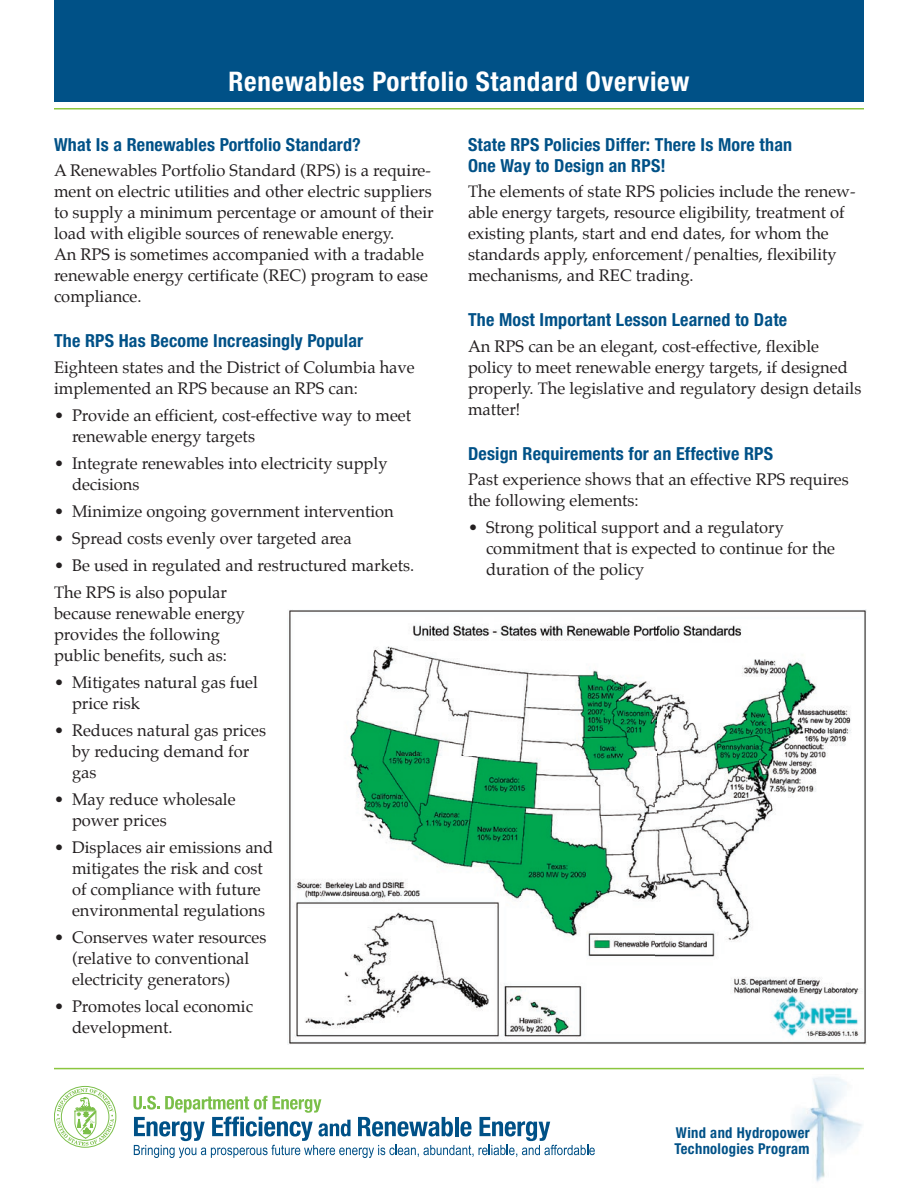
<style>
.page{position:relative;width:918px;height:1188px;background:#fff}
.page>*{position:absolute;margin:0;border:0;box-sizing:border-box;transform-origin:0 0}
.t1{font:700 condensed 27px "Helvetica Neue LT Std";letter-spacing:.025em;color:#fff}
.t2{font:700 condensed 18px/21px "Helvetica Neue LT Std";letter-spacing:.01em;color:#005187}
.t3{font:16.5px/21px "Palatino";color:#231f20}
.t4{font:700 condensed 15px/16.5px "Helvetica Neue LT Std";letter-spacing:.025em;color:#005187}
</style>
<div class="page">
<svg style="left:54px;top:1086px;width:63px;height:62px"></svg>
<svg style="left:133px;top:1096px;width:461px;height:61px"></svg>
<img style="left:793px;top:1077px;width:69px;height:105px">
<hr style="left:54px;top:1068px;width:810px;height:1px;background:#8bc63e">
<div style="left:54px;top:0;width:810px;height:102px;background:#005187"></div>
<hr style="left:54px;top:108px;width:810px;height:2px;background:#8bc63e">
<img style="left:289px;top:610px;width:578px;height:434px">
<h1 class="t1" style="left:229px;top:65px;width:462px">Renewables Portfolio Standard Overview</h1>
<p class="t2" style="left:54px;top:134px;width:308px">What Is a Renewables Portfolio Standard?</p>
<p class="t3" style="left:54px;top:162px;width:381px">A Renewables Portfolio Standard (RPS) is a require&shy;ment on electric utilities and other electric suppliers to supply a minimum percentage or amount of their load with eligible sources of renewable energy.<br>An RPS is sometimes accompanied with a tradable renewable energy certificate (REC) program to ease compliance.</p>
<p class="t2" style="left:54px;top:330px;width:311px">The RPS Has Become Increasingly Popular</p>
<p class="t3" style="left:54px;top:358px;width:362px">Eighteen states and the District of Columbia have implemented an RPS because an RPS can:</p>
<p class="t3" style="left:72px;top:406px;width:341px;text-indent:-18px">• Provide an efficient, cost-effective way to meet renewable energy targets</p>
<p class="t3" style="left:72px;top:454px;width:317px;text-indent:-18px">• Integrate renewables into electricity supply decisions</p>
<p class="t3" style="left:54px;top:502px;width:341px">• Minimize ongoing government intervention</p>
<p class="t3" style="left:54px;top:529px;width:299px">• Spread costs evenly over targeted area</p>
<p class="t3" style="left:54px;top:553px;width:362px;line-height:27px">• Be used in regulated and restructured markets.<br>The RPS is also popular</p>
<p class="t3" style="left:54px;top:604px;width:193px">because renewable energy provides the following public benefits, such as:</p>
<p class="t3" style="left:72px;top:673px;width:187px;text-indent:-18px">• Mitigates natural gas fuel price risk</p>
<p class="t3" style="left:72px;top:721px;width:196px;text-indent:-18px">• Reduces natural gas prices by reducing demand for gas</p>
<p class="t3" style="left:72px;top:790px;width:165px;text-indent:-18px">• May reduce wholesale power prices</p>
<p class="t3" style="left:54px;top:838px;width:221px;text-align:center">• Displaces air emissions and mitigates the risk and cost<br>of compliance with future environmental regulations</p>
<p class="t3" style="left:72px;top:928px;width:196px;text-indent:-18px">• Conserves water resources (relative to conventional electricity generators)</p>
<p class="t3" style="left:72px;top:997px;width:183px;text-indent:-18px">• Promotes local economic development.</p>
<p class="t2" style="left:468px;top:134px;width:326px">State RPS Policies Differ: There Is More than<br>One Way to Design an RPS!</p>
<p class="t3" style="left:468px;top:183px;width:389px">The elements of state RPS policies include the renew&shy;able energy targets, resource eligibility, treatment of existing plants, start and end dates, for whom the standards apply, enforcement/penalties, flexibility mechanisms, and REC trading.</p>
<p class="t2" style="left:468px;top:309px;width:321px">The Most Important Lesson Learned to Date</p>
<p class="t3" style="left:468px;top:337px;width:395px">An RPS can be an elegant, cost-effective, flexible policy to meet renewable energy targets, if designed properly. The legislative and regulatory design details matter!</p>
<p class="t2" style="left:468px;top:443px;width:307px">Design Requirements for an Effective RPS</p>
<p class="t3" style="left:468px;top:471px;width:382px">Past experience shows that an effective RPS requires the following elements:</p>
<p class="t3" style="left:486px;top:519px;width:351px;text-indent:-18px">• Strong political support and a regulatory commitment that is expected to continue for the duration of the policy</p>
<p class="t4" style="left:675px;top:1124px;width:137px">Wind and Hydropower<br>Technologies Program</p>
</div>
